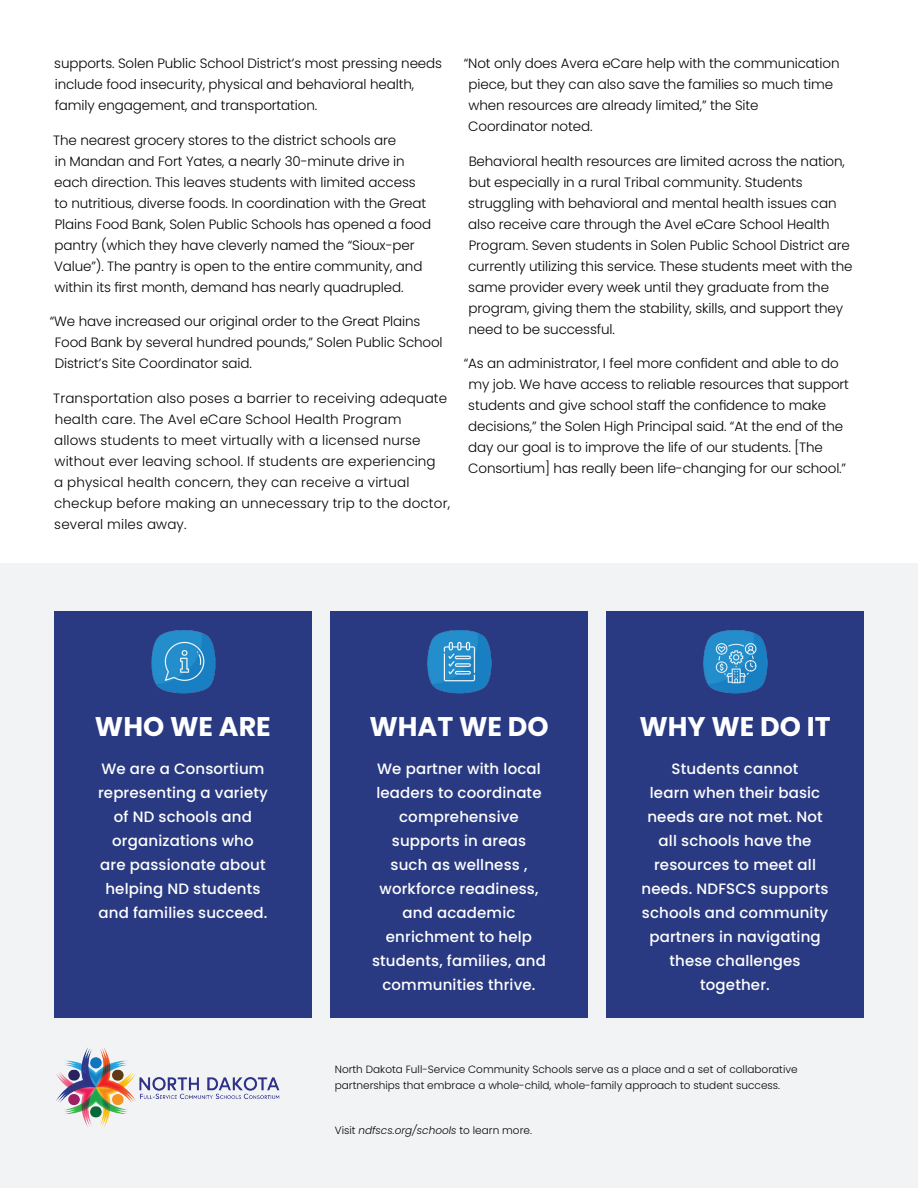
<style>
.page{position:relative;width:918px;height:1188px;background:#fff}
.page>*{position:absolute;margin:0;border:0;box-sizing:border-box;transform-origin:0 0}
.t1{font:700 27px "Poppins";color:#fff}
.t2{font:500 15px/24px "Poppins";letter-spacing:.01em;color:#fff;text-align:center}
.t3{font:300 13.5px/21px "Poppins";letter-spacing:-.01em;color:#040503}
.t4{font:300 13.5px/21px "Poppins";letter-spacing:.01em;color:#040503}
.t5{font:300 10.5px/16.5px "Poppins";color:#040503}
.t6{font:italic 300 10.5px "Poppins";color:#040503}
.s1{font-style:normal}
</style>
<div class="page">
<div style="left:0;top:564px;width:918px;height:624px;background:#f2f3f4"></div>
<div style="left:54px;top:611px;width:258px;height:406px;background:#2a3a82"></div>
<div style="left:330px;top:611px;width:258px;height:406px;background:#2a3a82"></div>
<div style="left:606px;top:611px;width:258px;height:406px;background:#2a3a82"></div>
<img style="left:427px;top:630px;width:65px;height:64px">
<img style="left:151px;top:630px;width:65px;height:64px">
<img style="left:703px;top:630px;width:65px;height:64px">
<img style="left:56px;top:1047px;width:224px;height:80px">
<p class="t3" style="left:54px;top:53px;width:389px">supports. Solen Public School District’s most pressing needs include food insecurity, physical and behavioral health, family engagement, and transportation.</p>
<p class="t3" style="left:53px;top:130px;width:380px">The nearest grocery stores to the district schools are<br>in Mandan and Fort Yates, a nearly 30-minute drive in each direction. This leaves students with limited access to nutritious, diverse foods. In coordination with the Great Plains Food Bank, Solen Public Schools has opened a food pantry (which they have cleverly named the “Sioux-per Value”). The pantry is open to the entire community, and within its first month, demand has nearly quadrupled.</p>
<p class="t3" style="left:55px;top:311px;width:390px;text-indent:-5px">“We have increased our original order to the Great Plains<br>Food Bank by several hundred pounds,” Solen Public School<br>District’s Site Coordinator said.</p>
<p class="t4" style="left:53px;top:388px;width:398px">Transportation also poses a barrier to receiving adequate health care. The Avel eCare School Health Program<br>allows students to meet virtually with a licensed nurse without ever leaving school. If students are experiencing<br>a physical health concern, they can receive a virtual checkup before making an unnecessary trip to the doctor, several miles away.</p>
<p class="t3" style="left:468px;top:53px;width:373px;text-indent:-5px">“Not only does Avera eCare help with the communication piece, but they can also save the families so much time when resources are already limited,” the Site Coordinator noted.</p>
<p class="t3" style="left:468px;top:151px;width:386px">Behavioral health resources are limited across the nation, but especially in a rural Tribal community. Students struggling with behavioral and mental health issues can also receive care through the Avel eCare School Health Program. Seven students in Solen Public School District are currently utilizing this service. These students meet with the same provider every week until they graduate from the program, giving them the stability, skills, and support they need to be successful.</p>
<p class="t3" style="left:468px;top:353px;width:383px;text-indent:-4px">“As an administrator, I feel more confident and able to do my job. We have access to reliable resources that support students and give school staff the confidence to make decisions,” the Solen High Principal said. “At the end of the day our goal is to improve the life of our students. [The Consortium] has really been life-changing for our school.”</p>
<h1 class="t1" style="left:95px;top:711px;width:177px">WHO WE ARE</h1>
<p class="t2" style="left:98px;top:756px;width:171px">We are a Consortium representing a variety of ND schools and organizations who are passionate about helping ND students and families succeed.</p>
<h1 class="t1" style="left:369px;top:711px;width:181px">WHAT WE DO</h1>
<p class="t2" style="left:372px;top:756px;width:175px">We partner with local leaders to coordinate comprehensive supports in areas such as wellness , workforce readiness, and academic enrichment to help students, families, and communities thrive.</p>
<h1 class="t1" style="left:639px;top:711px;width:193px">WHY WE DO IT</h1>
<p class="t2" style="left:642px;top:756px;width:188px">Students cannot<br>learn when their basic needs are not met. Not all schools have the resources to meet all needs. NDFSCS supports schools and community partners in navigating these challenges together.</p>
<p class="t5" style="left:335px;top:1061px;width:464px">North Dakota Full-Service Community Schools serve as a place and a set of collaborative partnerships that embrace a whole-child, whole-family approach to student success.</p>
<p class="t6" style="left:335px;top:1124px;width:199px"><span class="s1">Visit</span> ndfscs.org/schools <span class="s1">to learn more.</span></p>
</div>
